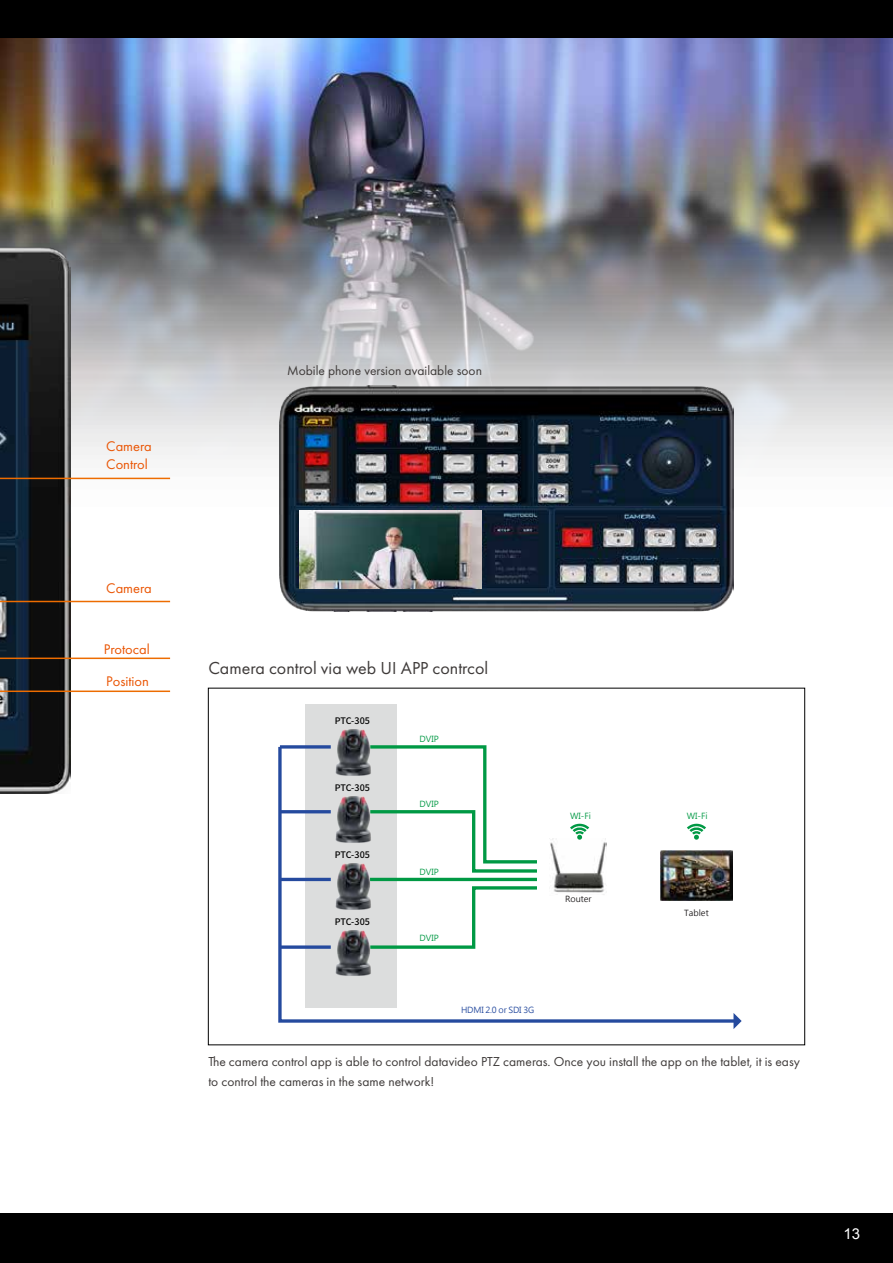
<style>
.page{position:relative;width:893px;height:1263px;background:#fff}
.page>*{position:absolute;margin:0;border:0;box-sizing:border-box;transform-origin:0 0}
.t1{font:18px "Futura PT";color:#3e3a39}
.t2{font:15px "Arial";color:#fff}
.t3{font:14.55px/17.4px "Futura PT";color:#ea5504}
.t4{font:13.5px/19.5px "Futura PT";color:#3e3a39}
.t5{font:500 9px "Noto Sans CJ Ktc";letter-spacing:-.01em;color:#000}
.t6{font:700 8.4px "Microsoft Jheng Hei";color:#000}
.t7{font:8.4px "Microsoft Jheng Hei";color:#094}
.t8{font:8.4px "Microsoft Jheng Hei";letter-spacing:-.02em;color:#254a9e}
.t9{font:8.4px "Microsoft Jheng Hei";color:#211e1f}
</style>
<div class="page">
<div style="left:0;top:0;width:893px;height:38px;background:#000"></div>
<div style="left:0;top:1213px;width:893px;height:50px;background:#000"></div>
<img style="left:0;top:38px;width:893px;height:442px">
<img style="left:279px;top:385px;width:455px;height:226px">
<img style="left:0;top:245px;width:71px;height:548px">
<svg style="left:278px;top:746px;width:455px;height:277px"></svg>
<svg style="left:733px;top:1013px;width:9px;height:16px"></svg>
<div style="left:305px;top:705px;width:92px;height:303px;background:#dcdddd"></div>
<hr style="left:370px;top:878px;width:167px;height:3px;background:#094">
<svg style="left:280px;top:945px;width:51px;height:4px"></svg>
<hr style="left:280px;top:878px;width:51px;height:3px;background:#254a9e">
<hr style="left:280px;top:810px;width:51px;height:3px;background:#254a9e">
<hr style="left:280px;top:745px;width:51px;height:3px;background:#254a9e">
<img style="left:661px;top:851px;width:71px;height:49px">
<img style="left:550px;top:838px;width:57px;height:57px">
<svg style="left:570px;top:824px;width:19px;height:16px"></svg>
<svg style="left:687px;top:824px;width:19px;height:16px"></svg>
<img style="left:335px;top:729px;width:34px;height:47px">
<img style="left:335px;top:796px;width:32px;height:47px">
<img style="left:335px;top:863px;width:38px;height:47px">
<img style="left:335px;top:930px;width:36px;height:46px">
<svg style="left:367px;top:884px;width:173px;height:66px"></svg>
<svg style="left:367px;top:743px;width:173px;height:131px"></svg>
<div style="left:327px;top:783px;width:50px;height:12px;background:#dcdddd"></div>
<div style="left:327px;top:850px;width:50px;height:13px;background:#dcdddd"></div>
<div style="left:327px;top:917px;width:50px;height:13px;background:#dcdddd"></div>
<hr style="left:0;top:657px;width:170px;height:2px;background:#ed6c00">
<hr style="left:0;top:478px;width:170px;height:1px;background:#ed6c00">
<hr style="left:0;top:601px;width:170px;height:1px;background:#ed6c00">
<hr style="left:0;top:690px;width:170px;height:2px;background:#ed6c00">
<img style="left:299px;top:510px;width:182px;height:78px">
<p class="t3" style="left:106px;top:437px;width:47px">Camera<br>Control</p>
<p class="t3" style="left:106px;top:580px;width:47px">Camera</p>
<p class="t3" style="left:104px;top:640px;width:47px">Protocal</p>
<p class="t3" style="left:106px;top:672px;width:44px">Position</p>
<p class="t4" style="left:287px;top:360px;width:197px">Mobile phone version available soon</p>
<h1 class="t1" style="left:208px;top:657px;width:281px">Camera control via web UI APP contrcol</h1>
<p class="t5" style="left:335px;top:716px;width:36px">PTC-305</p>
<p class="t6" style="left:337px;top:717px;width:35px">PTC-285</p>
<p class="t5" style="left:335px;top:782px;width:36px">PTC-305</p>
<p class="t6" style="left:337px;top:784px;width:35px">PTC-285</p>
<p class="t5" style="left:335px;top:849px;width:36px">PTC-305</p>
<p class="t6" style="left:337px;top:851px;width:35px">PTC-285</p>
<p class="t5" style="left:335px;top:917px;width:36px">PTC-305</p>
<p class="t6" style="left:337px;top:918px;width:35px">PTC-285</p>
<p class="t7" style="left:420px;top:734px;width:21px">DVIP</p>
<p class="t7" style="left:420px;top:798px;width:21px">DVIP</p>
<p class="t7" style="left:420px;top:867px;width:21px">DVIP</p>
<p class="t7" style="left:420px;top:932px;width:21px">DVIP</p>
<p class="t8" style="left:461px;top:1005px;width:75px">HDMI 2.0 or SDI 3G</p>
<p class="t7" style="left:570px;top:810px;width:22px">WI-Fi</p>
<p class="t7" style="left:687px;top:810px;width:22px">WI-Fi</p>
<p class="t9" style="left:565px;top:894px;width:28px">Router</p>
<p class="t9" style="left:684px;top:907px;width:26px">Tablet</p>
<p class="t4" style="left:208px;top:1052px;width:593px">The camera control app is able to control datavideo PTZ cameras. Once you install the app on the tablet, it is easy to control the cameras in the same network!</p>
<p class="t2" style="left:843px;top:1224px;width:18px">13</p>
</div>
